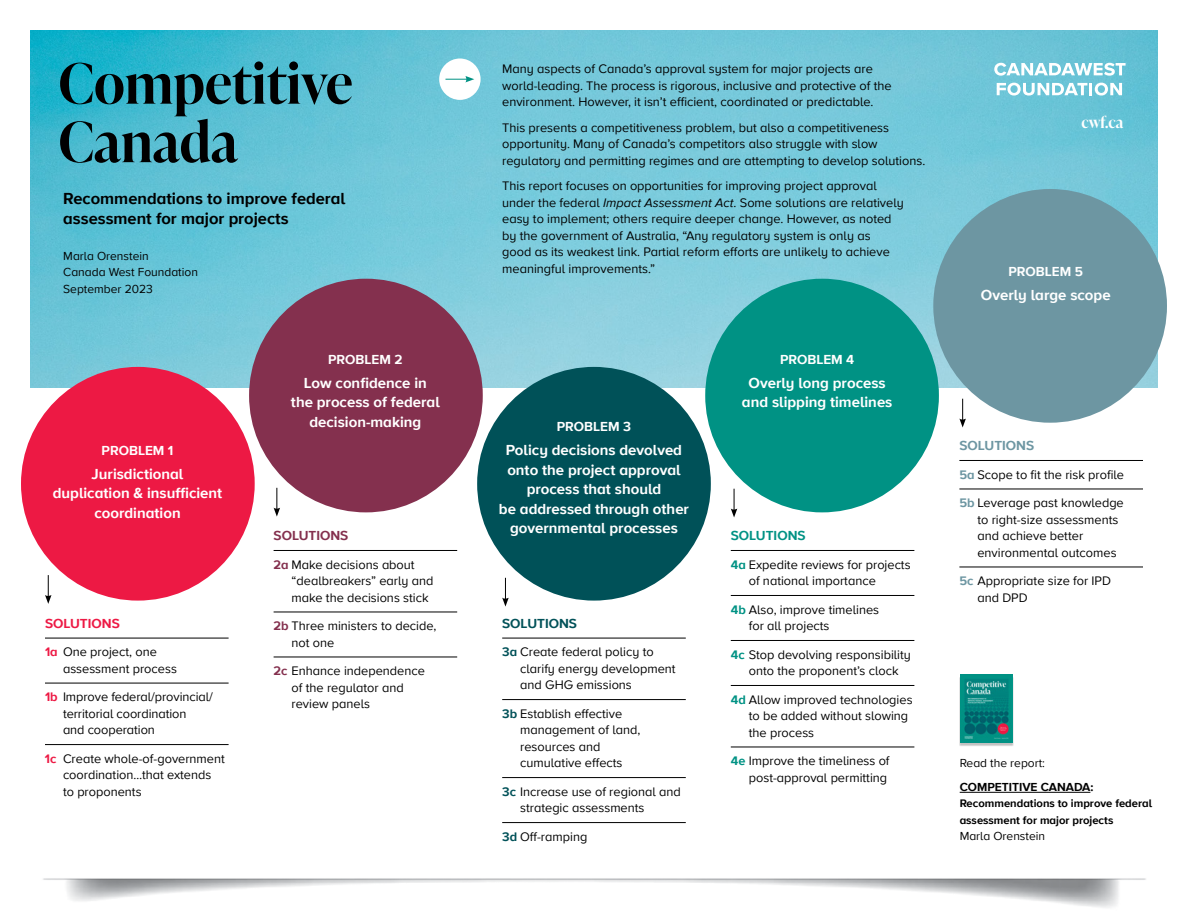
<style>
.page{position:relative;width:1188px;height:918px;background:#fff}
.page>*{position:absolute;margin:0;border:0;box-sizing:border-box;transform-origin:0 0}
.t1{font:600 55.5px/58.5px "Ivy Presto Display";color:#000}
.t2{font:700 16.5px/19.5px "Proxima Nova A";color:#000}
.t3{font:600 15.75px "Ivy Presto Display";color:#fff}
.t4{font:700 15px/19.5px "Proxima Nova A";color:#fff;text-align:center}
.t5{font:700 13.5px "Proxima Nova A";color:#fff}
.t6{font:700 13.5px "Proxima Nova A";color:#84304e}
.t7{font:700 13.5px "Proxima Nova A";color:#009284}
.t8{font:700 13.5px "Proxima Nova A";color:#6d96a2}
.t9{font:700 13.5px "Proxima Nova A";color:#005158}
.t10{font:700 13.5px "Proxima Nova A";color:#ed1944}
.t11{font:12.75px/16.5px "Proxima Nova A";color:#000}
.t12{font:12px/16.5px "Proxima Nova A";color:#000}
.t13{font:700 12px "Proxima Nova A";color:#000}
.t14{font:700 11.25px/16.5px "Proxima Nova A";color:#000}
.s1{font-weight:700;color:#ed1944}
.s2{font-weight:700;color:#84304e}
.s3{font-style:italic}
.s4{font-weight:700;color:#005158}
.s5{font-weight:700;color:#009284}
.s6{font-weight:700;color:#6d96a2}
</style>
<div class="page">
<img style="left:30px;top:30px;width:1128px;height:359px">
<div style="left:21px;top:367px;width:234px;height:234px;background:#ed1944;border-radius:50%"></div>
<div style="left:249px;top:279px;width:234px;height:233px;background:#84304e;border-radius:50%"></div>
<div style="left:477px;top:367px;width:234px;height:234px;background:#005158;border-radius:50%"></div>
<div style="left:705px;top:279px;width:234px;height:233px;background:#009284;border-radius:50%"></div>
<div style="left:933px;top:189px;width:234px;height:234px;background:#6d96a2;border-radius:50%"></div>
<hr style="left:960px;top:792px;width:130px;height:1px;background:#000">
<hr style="left:274px;top:550px;width:183px;height:1px;background:#000">
<hr style="left:274px;top:612px;width:183px;height:1px;background:#000">
<hr style="left:274px;top:657px;width:183px;height:1px;background:#000">
<hr style="left:731px;top:550px;width:183px;height:1px;background:#000">
<hr style="left:731px;top:595px;width:183px;height:1px;background:#000">
<hr style="left:731px;top:640px;width:183px;height:1px;background:#000">
<hr style="left:731px;top:685px;width:183px;height:1px;background:#000">
<hr style="left:731px;top:747px;width:183px;height:1px;background:#000">
<hr style="left:959px;top:460px;width:184px;height:1px;background:#000">
<hr style="left:959px;top:489px;width:184px;height:1px;background:#000">
<hr style="left:959px;top:567px;width:184px;height:1px;background:#000">
<hr style="left:502px;top:638px;width:184px;height:1px;background:#000">
<hr style="left:502px;top:699px;width:184px;height:1px;background:#000">
<hr style="left:502px;top:777px;width:184px;height:1px;background:#000">
<hr style="left:502px;top:822px;width:184px;height:1px;background:#000">
<hr style="left:45px;top:638px;width:184px;height:1px;background:#000">
<hr style="left:45px;top:683px;width:184px;height:1px;background:#000">
<hr style="left:45px;top:744px;width:184px;height:1px;background:#000">
<svg style="left:994px;top:63px;width:132px;height:13px"></svg>
<svg style="left:997px;top:83px;width:125px;height:13px"></svg>
<div style="left:439px;top:58px;width:42px;height:42px;background:#fff;border-radius:50%"></div>
<svg style="left:446px;top:76px;width:28px;height:6px"></svg>
<svg style="left:45px;top:575px;width:7px;height:29px"></svg>
<svg style="left:274px;top:488px;width:6px;height:29px"></svg>
<svg style="left:502px;top:578px;width:7px;height:29px"></svg>
<svg style="left:731px;top:489px;width:6px;height:29px"></svg>
<svg style="left:959px;top:399px;width:7px;height:29px"></svg>
<div style="left:959px;top:677px;width:55px;height:69px;background:#c3c3c3"></div>
<img style="left:960px;top:674px;width:53px;height:69px">
<h1 class="t1" style="left:58px;top:52px;width:296px">Competitive<br>Canada</h1>
<p class="t2" style="left:63px;top:190px;width:284px">Recommendations to improve federal assessment for major projects</p>
<p class="t12" style="left:63px;top:247px;width:136px">Marla Orenstein<br>Canada West Foundation<br>September 2023</p>
<p class="t5" style="left:102px;top:442px;width:73px">PROBLEM 1</p>
<p class="t4" style="left:53px;top:465px;width:171px">Jurisdictional duplication &amp; insufficient coordination</p>
<p class="t10" style="left:45px;top:615px;width:76px">SOLUTIONS</p>
<p class="t11" style="left:63px;top:643px;width:115px;text-indent:-18px"><span class="s1">1a</span> One project, one assessment process</p>
<p class="t11" style="left:63px;top:688px;width:151px;text-indent:-18px"><span class="s1">1b</span> Improve federal/provincial/ territorial coordination<br>and cooperation</p>
<p class="t11" style="left:63px;top:750px;width:163px;text-indent:-18px"><span class="s1">1c</span> Create whole-of-government coordination…that extends to proponents</p>
<p class="t5" style="left:328px;top:351px;width:76px">PROBLEM 2</p>
<p class="t4" style="left:291px;top:374px;width:150px">Low confidence in<br>the process of federal decision-making</p>
<p class="t6" style="left:274px;top:528px;width:76px">SOLUTIONS</p>
<p class="t11" style="left:292px;top:556px;width:143px;text-indent:-18px"><span class="s2">2a</span> Make decisions about “dealbreakers” early and make the decisions stick</p>
<p class="t11" style="left:292px;top:617px;width:146px;text-indent:-18px"><span class="s2">2b</span> Three ministers to decide, not one</p>
<p class="t11" style="left:292px;top:662px;width:135px;text-indent:-18px"><span class="s2">2c</span> Enhance independence of the regulator and review panels</p>
<p class="t11" style="left:502px;top:60px;width:391px">Many aspects of Canada’s approval system for major projects are world-leading. The process is rigorous, inclusive and protective of the environment. However, it isn’t efficient, coordinated or predictable.</p>
<p class="t11" style="left:502px;top:119px;width:425px">This presents a competitiveness problem, but also a competitiveness opportunity. Many of Canada’s competitors also struggle with slow regulatory and permitting regimes and are attempting to develop solutions.</p>
<p class="t11" style="left:502px;top:177px;width:403px">This report focuses on opportunities for improving project approval under the federal <span class="s3">Impact Assessment Act</span>. Some solutions are relatively easy to implement; others require deeper change. However, as noted by the government of Australia, “Any regulatory system is only as<br>good as its weakest link. Partial reform efforts are unlikely to achieve meaningful improvements.”</p>
<p class="t5" style="left:557px;top:419px;width:76px">PROBLEM 3</p>
<p class="t4" style="left:499px;top:441px;width:192px">Policy decisions devolved onto the project approval process that should<br>be addressed through other governmental processes</p>
<p class="t9" style="left:502px;top:615px;width:76px">SOLUTIONS</p>
<p class="t11" style="left:520px;top:643px;width:157px;text-indent:-18px"><span class="s4">3a</span> Create federal policy to clarify energy development and GHG emissions</p>
<p class="t11" style="left:520px;top:705px;width:122px;text-indent:-18px"><span class="s4">3b</span> Establish effective management of land, resources and cumulative effects</p>
<p class="t11" style="left:520px;top:783px;width:162px;text-indent:-18px"><span class="s4">3c</span> Increase use of regional and strategic assessments</p>
<p class="t11" style="left:502px;top:828px;width:87px"><span class="s4">3d</span> Off-ramping</p>
<p class="t5" style="left:780px;top:351px;width:76px">PROBLEM 4</p>
<p class="t4" style="left:742px;top:374px;width:152px">Overly long process and slipping timelines</p>
<p class="t7" style="left:731px;top:528px;width:76px">SOLUTIONS</p>
<p class="t11" style="left:749px;top:556px;width:163px;text-indent:-18px"><span class="s5">4a</span> Expedite reviews for projects of national importance</p>
<p class="t11" style="left:749px;top:601px;width:132px;text-indent:-18px"><span class="s5">4b</span> Also, improve timelines for all projects</p>
<p class="t11" style="left:731px;top:646px;width:182px;text-align:center"><span class="s5">4c</span> Stop devolving responsibility onto the proponent’s clock</p>
<p class="t11" style="left:749px;top:691px;width:165px;text-indent:-18px"><span class="s5">4d</span> Allow improved technologies to be added without slowing the process</p>
<p class="t11" style="left:731px;top:752px;width:160px;text-align:right"><span class="s5">4e</span> Improve the timeliness of post-approval permitting</p>
<p class="t3" style="left:1082px;top:111px;width:43px">cwf.ca</p>
<p class="t5" style="left:1009px;top:263px;width:76px">PROBLEM 5</p>
<p class="t4" style="left:981px;top:286px;width:131px">Overly large scope</p>
<p class="t8" style="left:959px;top:438px;width:76px">SOLUTIONS</p>
<p class="t11" style="left:959px;top:466px;width:166px"><span class="s6">5a</span> Scope to fit the risk profile</p>
<p class="t11" style="left:977px;top:494px;width:148px;text-indent:-18px"><span class="s6">5b</span> Leverage past knowledge to right-size assessments and achieve better environmental outcomes</p>
<p class="t11" style="left:977px;top:572px;width:135px;text-indent:-18px"><span class="s6">5c</span> Appropriate size for IPD and DPD</p>
<p class="t12" style="left:960px;top:754px;width:87px">Read the report:</p>
<p class="t13" style="left:960px;top:780px;width:135px">COMPETITIVE CANADA:</p>
<p class="t14" style="left:960px;top:796px;width:194px">Recommendations to improve federal assessment for major projects</p>
<p class="t12" style="left:960px;top:828px;width:87px">Marla Orenstein</p>
</div>
